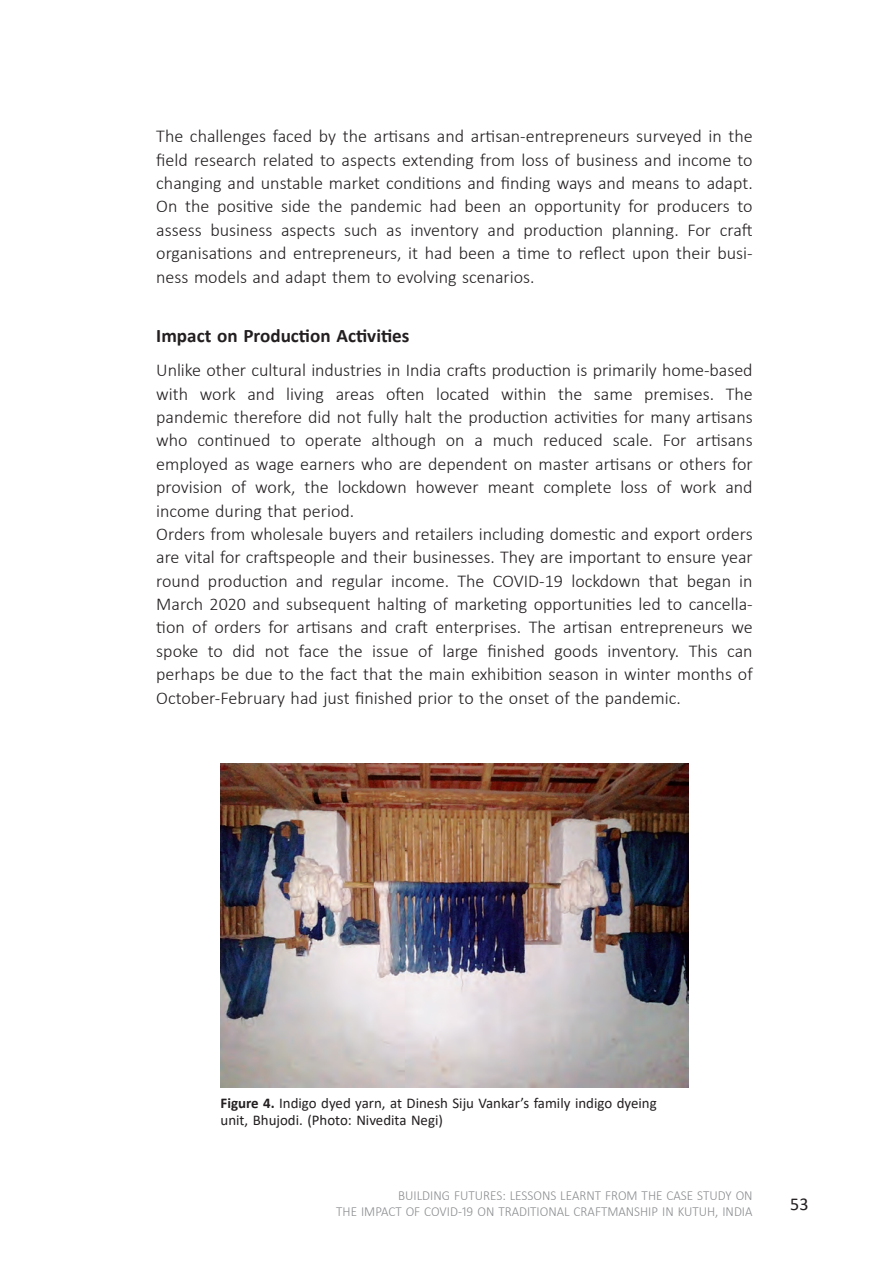
<style>
.page{position:relative;width:893px;height:1263px;background:#fff}
.page>*{position:absolute;margin:0;border:0;box-sizing:border-box;transform-origin:0 0}
.t1{font:700 19.2px "Calibri";color:#231f20}
.t2{font:300 18px/23.4px "Calibri";color:#231f20;text-align:justify}
.t3{font:18px "Calibri";color:#231f20}
.t4{font:14.85px/17px "Calibri";color:#231f20}
.t5{font:300 13.8px/15.9px "Calibri";color:#8a8c8f;text-align:right;scale:.95 1}
.s1{font-weight:700}
</style>
<div class="page">
<img style="left:221px;top:763px;width:467px;height:324px">
<p class="t2" style="left:156px;top:124px;width:598px">The challenges faced by the artisans and artisan-entrepreneurs surveyed in the field research related to aspects extending from loss of business and income to changing and unstable market conditions and finding ways and means to adapt.<br>On the positive side the pandemic had been an opportunity for producers to assess business aspects such as inventory and production planning. For craft organisations and entrepreneurs, it had been a time to reflect upon their busi&shy;ness models and adapt them to evolving scenarios.</p>
<p class="t1" style="left:156px;top:322px;width:255px">Impact on Production Activities</p>
<p class="t2" style="left:156px;top:358px;width:598px;text-align:left">Unlike other cultural industries in India crafts production is primarily home-based with work and living areas often located within the same premises. The pandemic therefore did not fully halt the production activities for many artisans who continued to operate although on a much reduced scale. For artisans employed as wage earners who are dependent on master artisans or others for provision of work, the lockdown however meant complete loss of work and income during that period.<br>Orders from wholesale buyers and retailers including domestic and export orders are vital for craftspeople and their businesses. They are important to ensure year round production and regular income. The COVID-19 lockdown that began in March 2020 and subsequent halting of marketing opportunities led to cancella&shy;tion of orders for artisans and craft enterprises. The artisan entrepreneurs we spoke to did not face the issue of large finished goods inventory. This can perhaps be due to the fact that the main exhibition season in winter months of October-February had just finished prior to the onset of the pandemic.</p>
<p class="t4" style="left:221px;top:1094px;width:438px"><span class="s1">Figure 4.</span> Indigo dyed yarn, at Dinesh Siju Vankar’s family indigo dyeing unit, Bhujodi. (Photo: Nivedita Negi)</p>
<p class="t5" style="left:336px;top:1188px;width:440px">BUILDING FUTURES: LESSONS LEARNT FROM THE CASE STUDY ON<br>THE IMPACT OF COVID-19 ON TRADITIONAL CRAFTMANSHIP IN KUTUH, INDIA</p>
<p class="t3" style="left:790px;top:1191px;width:20px">53</p>
</div>
